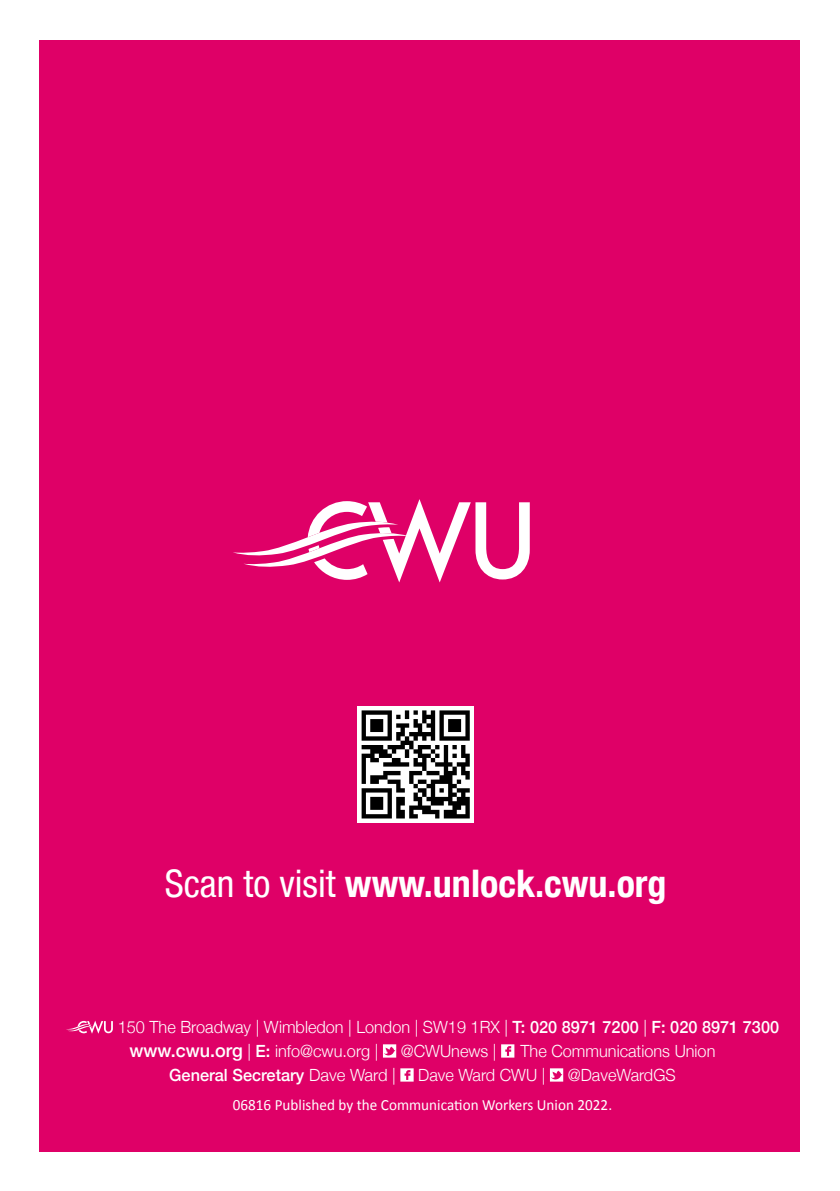
<style>
.page{position:relative;width:840px;height:1191px;background:#fff}
.page>*{position:absolute;margin:0;border:0;box-sizing:border-box;transform-origin:0 0}
.t1{font:700 condensed 38px "Helvetica Neue Condensed";color:#fff}
.t2{font:300 16.8px/24px "Helvetica Neue";color:#fff}
.t3{font:500 16.8px "Helvetica Neue";color:#fff}
.t4{font:15.6px "Calibri";color:#fff}
.s1{font-weight:400}
.s2{font-weight:500}
.s3{font-weight:500;font-size:18.6px}
.s4{font-weight:300}
</style>
<div class="page">
<div style="left:40px;top:40px;width:759px;height:1111px;background:#df0067"></div>
<svg style="left:233px;top:499px;width:296px;height:83px"></svg>
<svg style="left:66px;top:1020px;width:47px;height:13px"></svg>
<svg style="left:383px;top:1044px;width:13px;height:13px"></svg>
<svg style="left:501px;top:1044px;width:13px;height:13px"></svg>
<svg style="left:400px;top:1068px;width:13px;height:13px"></svg>
<svg style="left:549px;top:1068px;width:14px;height:13px"></svg>
<div style="left:357px;top:706px;width:117px;height:117px;background:#fff"></div>
<svg style="left:361px;top:710px;width:108px;height:108px"></svg>
<h1 class="t1" style="left:165px;top:860px;width:503px"><span class="s1">Scan to visit</span> www.unlock.cwu.org</h1>
<p class="t2" style="left:129px;top:1013px;width:650px;text-indent:-12px">150 The Broadway | Wimbledon | London | SW19 1RX | <span class="s2">T: 020 8971 7200</span> | <span class="s2">F: 020 8971 7300 </span><span class="s3">www.cwu.org</span> | <span class="s2">E:</span> info@cwu.org |</p>
<p class="t2" style="left:400px;top:1037px;width:97px">@CWUnews |</p>
<p class="t2" style="left:520px;top:1037px;width:196px">The Communications Union</p>
<p class="t3" style="left:169px;top:1061px;width:228px">General Secretary <span class="s4">Dave Ward |</span></p>
<p class="t2" style="left:418px;top:1061px;width:129px">Dave Ward CWU |</p>
<p class="t2" style="left:567px;top:1061px;width:109px">@DaveWardGS</p>
<p class="t4" style="left:232px;top:1095px;width:380px">06816 Published by the Communication Workers Union 2022.</p>
</div>
